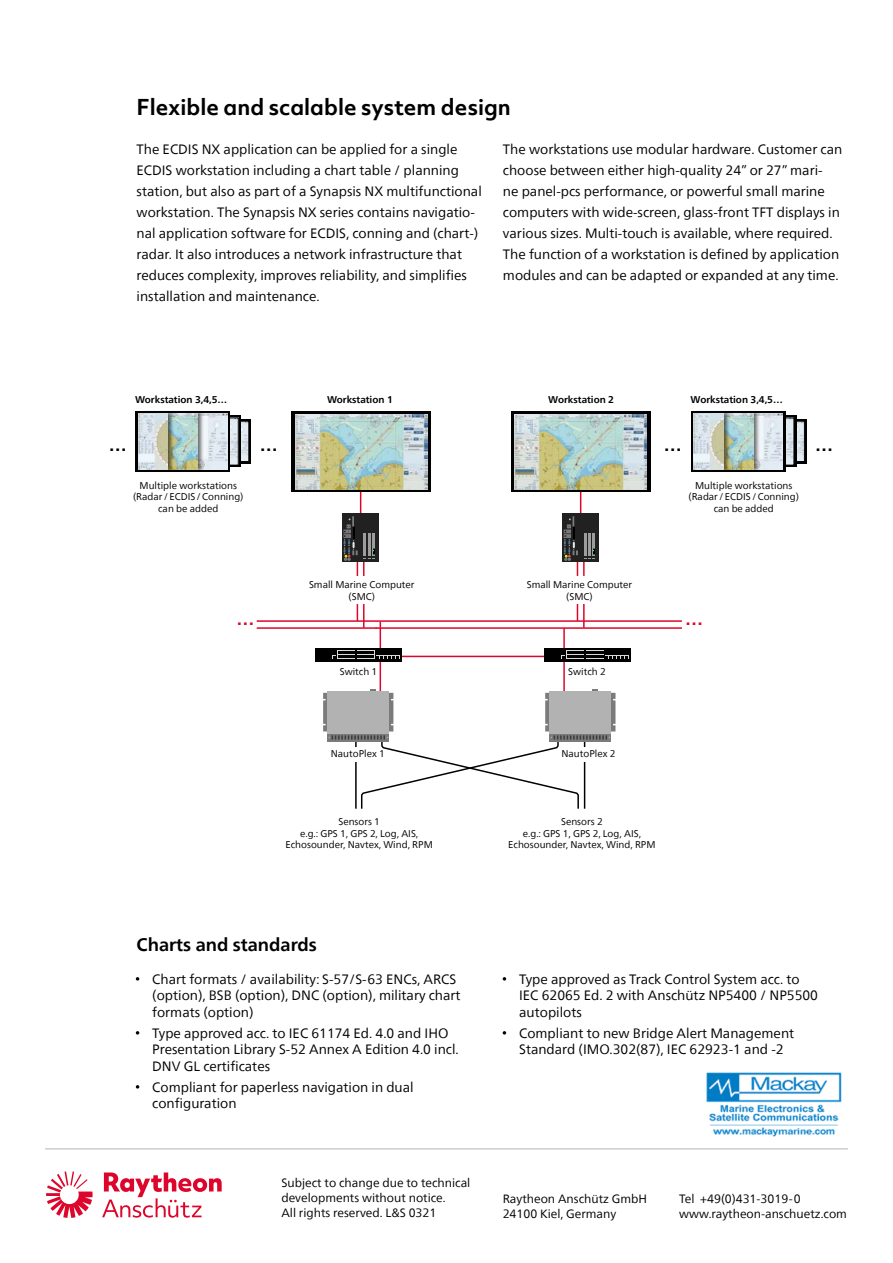
<style>
.page{position:relative;width:893px;height:1263px;background:#fff}
.page>*{position:absolute;margin:0;border:0;box-sizing:border-box;transform-origin:0 0}
.t1{font:700 21px "Objektiv Mk 2";color:#000}
.t2{font:700 18px "Neue Frutiger World";color:#000}
.t3{font:13.5px/21px "Neue Frutiger World";color:#000}
.t4{font:12px/15px "Neue Frutiger World";color:#000}
.t5{font:9.75px/11.6px "Neue Frutiger World";color:#000;text-align:center}
.t6{font:700 9.75px "Neue Frutiger World";color:#000}
</style>
<div class="page">
<hr style="left:563px;top:661px;width:2px;height:52px;background:#dd052b">
<hr style="left:380px;top:661px;width:1px;height:52px;background:#dd052b">
<hr style="left:402px;top:656px;width:142px;height:1px;background:#dd052b">
<hr style="left:257px;top:620px;width:425px;height:2px;background:#dd052b">
<hr style="left:257px;top:627px;width:120px;height:2px;background:#dd052b">
<hr style="left:360px;top:436px;width:1px;height:87px;background:#dd052b">
<hr style="left:580px;top:442px;width:1px;height:98px;background:#dd052b">
<hr style="left:563px;top:628px;width:2px;height:28px;background:#dd052b">
<svg style="left:357px;top:604px;width:1px;height:16px"></svg>
<hr style="left:363px;top:604px;width:2px;height:24px;background:#dd052b">
<svg style="left:577px;top:604px;width:1px;height:16px"></svg>
<hr style="left:583px;top:604px;width:2px;height:24px;background:#dd052b">
<hr style="left:583px;top:555px;width:2px;height:21px;background:#dd052b">
<hr style="left:376px;top:627px;width:306px;height:2px;background:#dd052b">
<div style="left:562px;top:513px;width:37px;height:49px;background:#212121"></div>
<hr style="left:584px;top:533px;width:2px;height:23px;background:#9d9d9c">
<hr style="left:588px;top:533px;width:3px;height:23px;background:#9d9d9c">
<hr style="left:592px;top:533px;width:3px;height:23px;background:#9d9d9c">
<svg style="left:584px;top:548px;width:11px;height:11px"></svg>
<svg style="left:564px;top:517px;width:14px;height:59px"></svg>
<div style="left:342px;top:513px;width:37px;height:49px;background:#212121"></div>
<svg style="left:344px;top:517px;width:31px;height:59px"></svg>
<svg style="left:323px;top:689px;width:292px;height:120px"></svg>
<hr style="left:380px;top:622px;width:1px;height:34px;background:#dd052b">
<svg style="left:291px;top:411px;width:140px;height:81px;background:#292a28"></svg>
<img style="left:295px;top:415px;width:132px;height:74px">
<hr style="left:295px;top:415px;width:20px;height:2px;background:#e4eaf2">
<svg style="left:296px;top:415px;width:9px;height:2px"></svg>
<svg style="left:511px;top:411px;width:139px;height:81px"></svg>
<img style="left:514px;top:415px;width:133px;height:74px">
<hr style="left:514px;top:415px;width:20px;height:2px;background:#e4eaf2">
<svg style="left:515px;top:415px;width:9px;height:2px"></svg>
<div style="left:315px;top:648px;width:87px;height:13px;background:#000"></div>
<div style="left:337px;top:650px;width:18px;height:9px;background:#dadada"></div>
<div style="left:357px;top:650px;width:17px;height:9px;background:#dadada"></div>
<svg style="left:332px;top:651px;width:67px;height:8px"></svg>
<div style="left:544px;top:648px;width:87px;height:13px;background:#000"></div>
<div style="left:567px;top:650px;width:17px;height:9px;background:#dadada"></div>
<div style="left:586px;top:650px;width:18px;height:9px;background:#dadada"></div>
<svg style="left:562px;top:651px;width:66px;height:8px"></svg>
<hr style="left:45px;top:1148px;width:803px;height:1px;background:#c8c8c8">
<svg style="left:182px;top:419px;width:69px;height:44px"></svg>
<img style="left:241px;top:423px;width:6px;height:37px">
<svg style="left:230px;top:416px;width:11px;height:51px"></svg>
<img style="left:230px;top:420px;width:6px;height:43px">
<svg style="left:135px;top:411px;width:95px;height:60px"></svg>
<img style="left:204px;top:414px;width:23px;height:55px">
<div style="left:168px;top:410px;width:36px;height:62px;background:#000;opacity:.55"></div>
<svg style="left:175px;top:414px;width:22px;height:55px"></svg>
<div style="left:138px;top:410px;width:37px;height:62px;background:#000;opacity:.55"></div>
<svg style="left:138px;top:414px;width:30px;height:55px;background:#d4d9d5"></svg>
<svg style="left:737px;top:419px;width:70px;height:44px"></svg>
<img style="left:796px;top:423px;width:6px;height:37px">
<svg style="left:716px;top:416px;width:80px;height:51px"></svg>
<img style="left:786px;top:420px;width:6px;height:43px">
<svg style="left:691px;top:411px;width:94px;height:60px"></svg>
<img style="left:760px;top:414px;width:23px;height:55px">
<div style="left:723px;top:410px;width:37px;height:62px;background:#000;opacity:.55"></div>
<svg style="left:730px;top:414px;width:23px;height:55px"></svg>
<div style="left:694px;top:410px;width:36px;height:62px;background:#000;opacity:.55"></div>
<svg style="left:694px;top:414px;width:29px;height:55px;background:#d4dad5"></svg>
<svg style="left:46px;top:1171px;width:47px;height:47px"></svg>
<svg style="left:102px;top:1172px;width:120px;height:45px"></svg>
<img style="left:706px;top:1072px;width:136px;height:64px">
<h1 class="t1" style="left:137px;top:92px;width:376px">Flexible and scalable system design</h1>
<p class="t3" style="left:137px;top:139px;width:347px">The ECDIS NX application can be applied for a single ECDIS workstation including a chart table / planning station, but also as part of a Synapsis NX multifunctional workstation. The Synapsis NX series contains navigatio&shy;nal application software for ECDIS, conning and (chart-) radar. It also introduces a network infrastructure that reduces complexity, improves reliability, and simplifies installation and maintenance.</p>
<p class="t3" style="left:503px;top:139px;width:341px">The workstations use modular hardware. Customer can choose between either high-quality 24” or 27” mari-<br>ne panel-pcs performance, or powerful small marine computers with wide-screen, glass-front TFT displays in various sizes. Multi-touch is available, where required.<br>The function of a workstation is defined by application modules and can be adapted or expanded at any time.</p>
<p class="t6" style="left:135px;top:391px;width:94px">Workstation 3,4,5…</p>
<p class="t6" style="left:327px;top:391px;width:67px">Workstation 1</p>
<p class="t6" style="left:548px;top:391px;width:67px">Workstation 2</p>
<p class="t6" style="left:690px;top:391px;width:94px">Workstation 3,4,5…</p>
<p class="t5" style="left:133px;top:479px;width:112px">Multiple workstations (Radar /ECDIS/Conning) can be added</p>
<p class="t5" style="left:309px;top:579px;width:107px">Small Marine Computer (SMC)</p>
<p class="t5" style="left:527px;top:579px;width:107px">Small Marine Computer (SMC)</p>
<p class="t5" style="left:340px;top:666px;width:39px">Switch 1</p>
<p class="t5" style="left:568px;top:666px;width:39px">Switch 2</p>
<p class="t5" style="left:331px;top:748px;width:55px">NautoPlex 1</p>
<p class="t5" style="left:561px;top:748px;width:55px">NautoPlex 2</p>
<p class="t5" style="left:286px;top:816px;width:149px">Sensors 1<br>e.g.: GPS 1, GPS 2, Log, AIS,<br>Echosounder, Navtex, Wind, RPM</p>
<p class="t5" style="left:508px;top:816px;width:149px">Sensors 2<br>e.g.: GPS 1, GPS 2, Log, AIS,<br>Echosounder, Navtex, Wind, RPM</p>
<p class="t5" style="left:688px;top:479px;width:112px">Multiple workstations (Radar /ECDIS/Conning) can be added</p>
<h2 class="t2" style="left:137px;top:929px;width:182px">Charts and standards</h2>
<p class="t3" style="left:152px;top:971px;width:310px;line-height:16.5px">Chart formats / availability: S-57/S-63 ENCs, ARCS (option), BSB (option), DNC (option), military chart formats (option)</p>
<p class="t3" style="left:152px;top:1025px;width:308px;line-height:16.5px">Type approved acc. to IEC 61174 Ed. 4.0 and IHO<br>Presentation Library S-52 Annex A Edition 4.0 incl.<br>DNV GL certificates</p>
<p class="t3" style="left:152px;top:1079px;width:263px;line-height:16.5px">Compliant for paperless navigation in dual configuration</p>
<p class="t4" style="left:281px;top:1176px;width:190px">Subject to change due to technical developments without notice.<br>All rights reserved. L&amp;S 0321</p>
<p class="t3" style="left:519px;top:971px;width:300px;line-height:16.5px">Type approved as Track Control System acc. to<br>IEC 62065 Ed. 2 with Anschütz NP5400 / NP5500 autopilots</p>
<p class="t3" style="left:519px;top:1025px;width:277px;line-height:16.5px">Compliant to new Bridge Alert Management<br>Standard (IMO.302(87), IEC 62923-1 and -2</p>
<p class="t4" style="left:503px;top:1191px;width:146px">Raytheon Anschütz GmbH<br>24100 Kiel, Germany</p>
<p class="t4" style="left:679px;top:1191px;width:169px">Tel +49(0)431-3019-0 www.raytheon-anschuetz.com</p>
</div>
